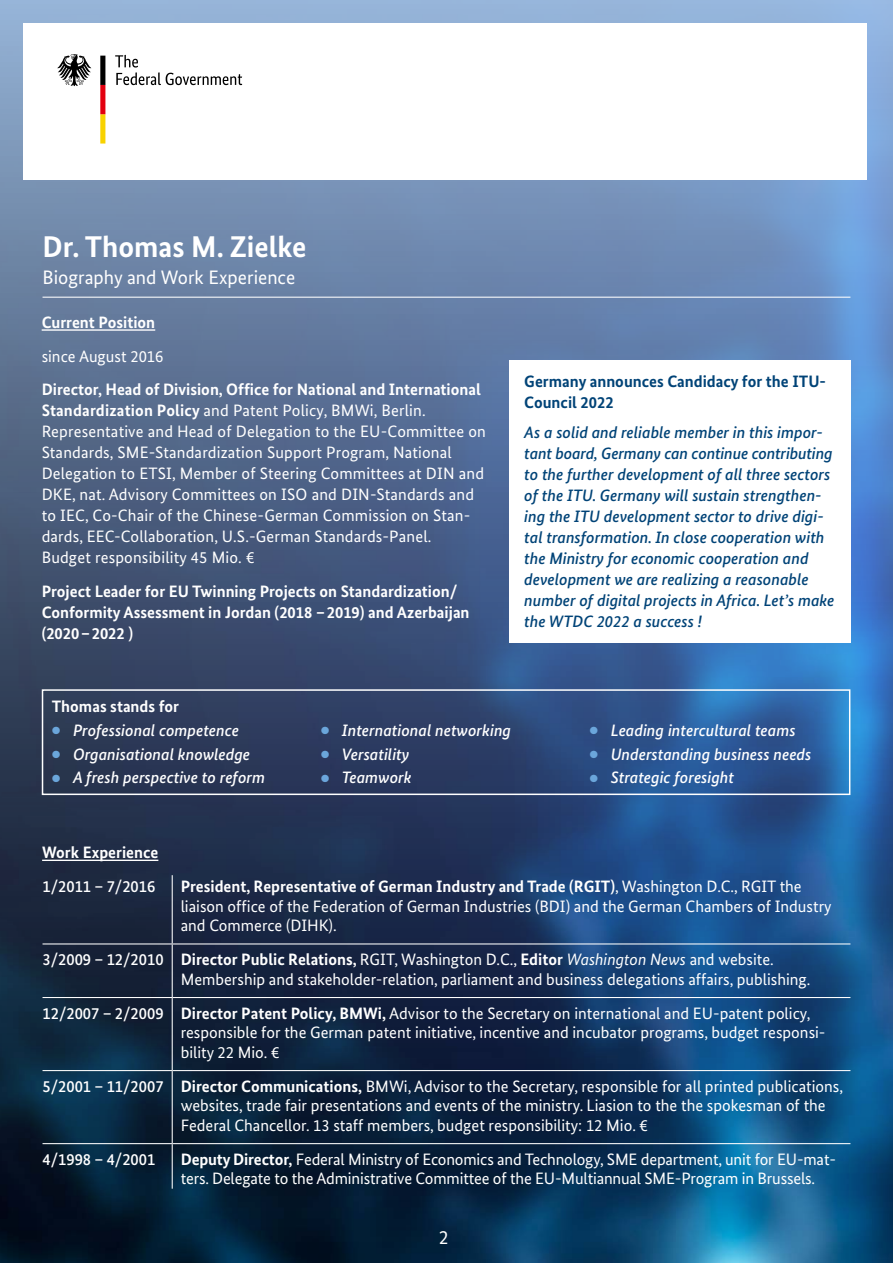
<style>
.page{position:relative;width:893px;height:1263px;background:#fff}
.page>*{position:absolute;margin:0;border:0;box-sizing:border-box;transform-origin:0 0}
.t1{font:700 30px "Bundes Sans";color:#fff}
.t2{font:19.5px "Bundes Sans";color:#fff}
.P_Tabelle{font:16.5px/19.5px "Bundes Sans";color:#fff}
.t3{font:italic 500 16.5px/21px "Bundes Sans";color:#004377}
.t4{font:italic 500 16.5px "Bundes Sans";color:#fff}
.t5{font:700 16.5px/21px "Bundes Sans";color:#fff}
.P_Tabelle-2{font:500 16.5px "Bundes Sans";color:#fff}
.t6{font:700 16.5px/21px "Bundes Sans";color:#004377}
.s1{font-weight:700}
.s2{font-family:"European Pi Three";font-weight:400;font-style:normal;font-size:10.5px;color:#6ba6db}
.s3{font-style:italic}
</style>
<div class="page">
<img style="left:0;top:0;width:893px;height:1263px">
<div style="left:509px;top:360px;width:341px;height:282px;background:#fff"></div>
<div style="left:42px;top:689px;width:808px;height:106px;border:2px solid #fff"></div>
<div style="left:23px;top:23px;width:844px;height:156px;background:#fff"></div>
<svg style="left:115px;top:55px;width:127px;height:30px"></svg>
<svg style="left:57px;top:54px;width:34px;height:32px"></svg>
<svg style="left:100px;top:56px;width:5px;height:88px"></svg>
<hr style="left:172px;top:875px;width:1px;height:68px;background:#fff">
<hr style="left:43px;top:943px;width:129px;height:1px;background:#fff">
<hr style="left:172px;top:943px;width:678px;height:1px;background:#fff">
<hr style="left:172px;top:944px;width:1px;height:53px;background:#fff">
<hr style="left:43px;top:997px;width:129px;height:1px;background:#fff">
<hr style="left:172px;top:997px;width:678px;height:1px;background:#fff">
<hr style="left:172px;top:998px;width:1px;height:72px;background:#fff">
<hr style="left:43px;top:1070px;width:129px;height:1px;background:#fff">
<hr style="left:172px;top:1070px;width:678px;height:1px;background:#fff">
<hr style="left:172px;top:1071px;width:1px;height:72px;background:#fff">
<hr style="left:172px;top:1144px;width:1px;height:45px;background:#fff">
<hr style="left:43px;top:1143px;width:129px;height:1px;background:#fff">
<hr style="left:172px;top:1143px;width:678px;height:1px;background:#fff">
<hr style="left:42px;top:860px;width:116px;height:1px;background:#fff">
<hr style="left:43px;top:297px;width:807px;height:1px;background:#fff">
<hr style="left:42px;top:329px;width:113px;height:2px;background:#fff">
<h1 class="t1" style="left:43px;top:229px;width:265px">Dr. Thomas M. Zielke</h1>
<h2 class="t2" style="left:43px;top:265px;width:254px">Biography and Work Experience</h2>
<h3 class="t5" style="left:42px;top:312px;width:115px">Current Position</h3>
<p class="P_Tabelle" style="left:42px;top:346px;width:123px">since August 2016</p>
<p class="P_Tabelle" style="left:42px;top:379px;width:446px;line-height:21px"><span class="s1">Director, Head of Division, Office for National and International Standardization Policy</span> and Patent Policy, BMWi, Berlin.<br>Representative and Head of Delegation to the EU-Committee on Standards, SME-Standardization Support Program, National Delegation to ETSI, Member of Steering Committees at DIN and DKE, nat. Advisory Committees on ISO and DIN-Standards and to IEC, Co-Chair of the Chinese-German Commission on Stan&shy;dards, EEC-Collaboration, U.S.-German Standards-Panel.<br>Budget responsibility 45 Mio. €</p>
<p class="t5" style="left:42px;top:581px;width:429px">Project Leader for EU Twinning Projects on Standardization/<br>Conformity Assessment in Jordan (2018 –2019) and Azerbaijan (2020–2022 )</p>
<p class="t6" style="left:524px;top:371px;width:303px">Germany announces Candidacy for the ITU-<br>Council 2022</p>
<p class="t3" style="left:524px;top:422px;width:312px">As a solid and reliable member in this impor&shy;tant board, Germany can continue contributing to the further development of all three sectors of the ITU. Germany will sustain strengthen&shy;ing the ITU development sector to drive digi&shy;tal transformation. In close cooperation with the Ministry for economic cooperation and development we are realizing a reasonable number of digital projects in Africa. Let’s make the WTDC 2022 a success !</p>
<p class="t5" style="left:52px;top:696px;width:129px">Thomas stands for</p>
<p class="t4" style="left:52px;top:720px;width:189px"><span class="s2">•</span> Professional competence</p>
<p class="t4" style="left:52px;top:744px;width:200px"><span class="s2">•</span> Organisational knowledge</p>
<p class="t4" style="left:52px;top:768px;width:215px"><span class="s2">•</span> A fresh perspective to reform</p>
<p class="t4" style="left:321px;top:720px;width:192px"><span class="s2">•</span> International networking</p>
<p class="t4" style="left:321px;top:744px;width:90px"><span class="s2">•</span> Versatility</p>
<p class="t4" style="left:321px;top:768px;width:92px"><span class="s2">•</span> Teamwork</p>
<p class="t4" style="left:590px;top:720px;width:208px"><span class="s2">•</span> Leading intercultural teams</p>
<p class="t4" style="left:590px;top:744px;width:223px"><span class="s2">•</span> Understanding business needs</p>
<p class="t4" style="left:590px;top:768px;width:146px"><span class="s2">•</span> Strategic foresight</p>
<h4 class="t5" style="left:42px;top:842px;width:118px">Work Experience</h4>
<p class="P_Tabelle-2" style="left:43px;top:876px;width:114px">1/2011 – 7/2016</p>
<p class="P_Tabelle" style="left:181px;top:877px;width:652px"><span class="s1">President, Representative of German Industry and Trade (RGIT)</span>, Washington D.C., RGIT the liaison office of the Federation of German Industries (BDI) and the German Chambers of Industry and Commerce (DIHK).</p>
<p class="P_Tabelle-2" style="left:43px;top:949px;width:123px">3/2009 – 12/2010</p>
<p class="P_Tabelle" style="left:181px;top:950px;width:631px"><span class="s1">Director Public Relations,</span> RGIT, Washington D.C., <span class="s1">Editor</span> <span class="s3">Washington News</span> and website.<br>Membership and stakeholder-relation, parliament and business delegations affairs, publishing.</p>
<p class="P_Tabelle-2" style="left:43px;top:1003px;width:123px">12/2007 – 2/2009</p>
<p class="P_Tabelle" style="left:181px;top:1003px;width:644px"><span class="s1">Director Patent Policy, BMWi,</span> Advisor to the Secretary on international and EU-patent policy, responsible for the German patent initiative, incentive and incubator programs, budget responsi&shy;bility 22 Mio. €</p>
<p class="P_Tabelle-2" style="left:43px;top:1076px;width:123px">5/2001 – 11/2007</p>
<p class="P_Tabelle" style="left:181px;top:1076px;width:664px"><span class="s1">Director Communications,</span> BMWi, Advisor to the Secretary, responsible for all printed publications, websites, trade fair presentations and events of the ministry. Liasion to the the spokesman of the<br>Federal Chancellor. 13 staff members, budget responsibility: 12 Mio. €</p>
<p class="P_Tabelle-2" style="left:43px;top:1149px;width:114px">4/1998 – 4/2001</p>
<p class="P_Tabelle" style="left:181px;top:1149px;width:657px"><span class="s1">Deputy Director,</span> Federal Ministry of Economics and Technology, SME department, unit for EU-mat&shy;ters. Delegate to the Administrative Committee of the EU-Multiannual SME-Program in Brussels.</p>
<p class="t2" style="left:439px;top:1225px;width:11px">2</p>
</div>
